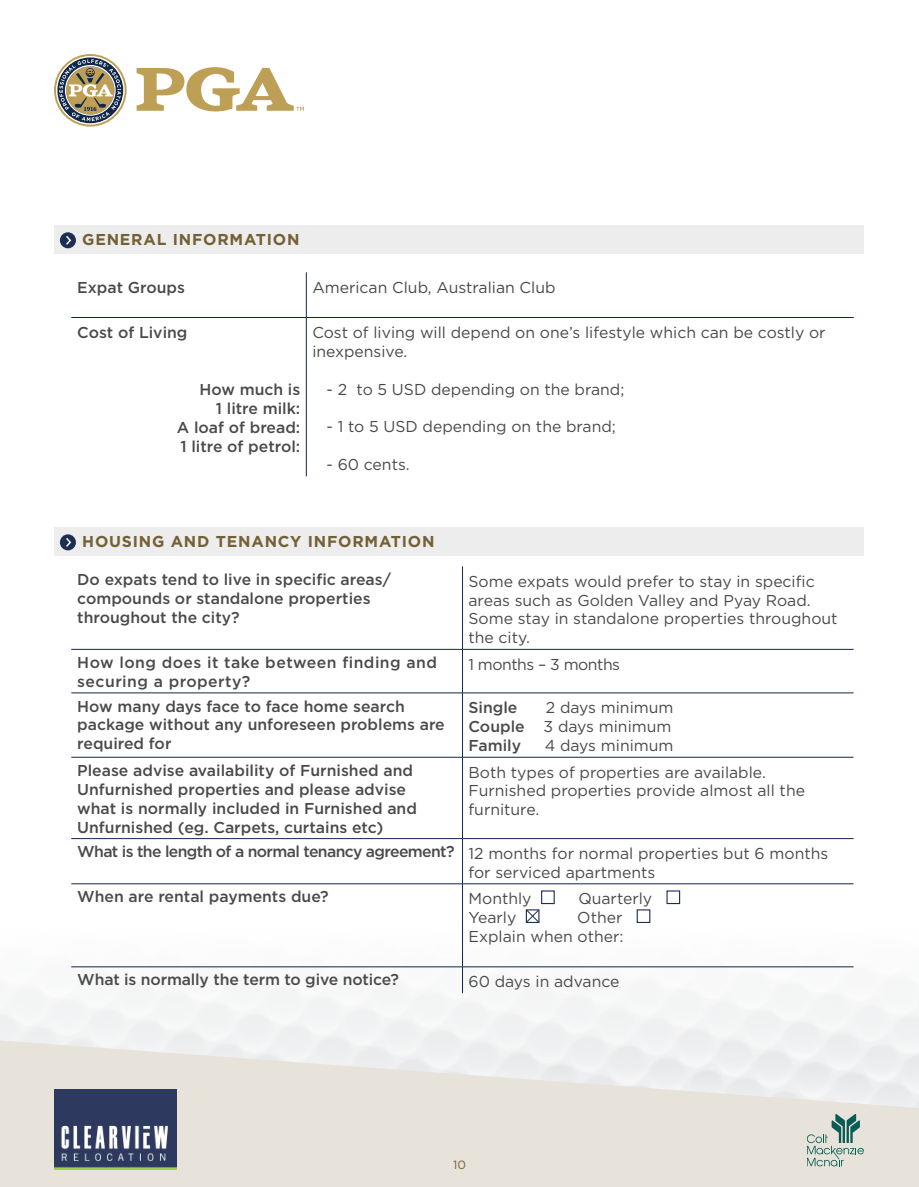
<style>
.page{position:relative;width:919px;height:1187px;background:#fff}
.page>*{position:absolute;margin:0;border:0;box-sizing:border-box;transform-origin:0 0}
.t1{font:15.75px/18.9px "Gotham";color:#4a4a49}
.t2{font:500 15.75px/18.9px "Gotham";color:#4a4a49}
.t3{font:500 15.75px/18.9px "Gotham";letter-spacing:.03em;color:#4a4a49}
.t4{font:700 15.75px "Gotham";letter-spacing:.05em;color:#746035}
.t5{font:15.75px "Gotham";letter-spacing:-.03em;color:#4a4a49}
.t6{font:12px "Gotham";color:#746035}
.s1{font-weight:500}
</style>
<div class="page">
<img style="left:0;top:898px;width:721px;height:141px">
<svg style="left:0;top:1039px;width:918px;height:147px;fill:#e7e2da"></svg>
<svg style="left:807px;top:1113px;width:56px;height:53px"></svg>
<img style="left:54px;top:1088px;width:122px;height:81px">
<svg style="left:54px;top:54px;width:73px;height:73px"></svg>
<svg style="left:56px;top:56px;width:69px;height:69px"></svg>
<svg style="left:137px;top:67px;width:167px;height:45px"></svg>
<div style="left:54px;top:225px;width:809px;height:28px;background:#ededed"></div>
<svg style="left:60px;top:232px;width:16px;height:16px"></svg>
<svg style="left:64px;top:234px;width:8px;height:12px"></svg>
<hr style="left:71px;top:317px;width:235px;height:1px;background:#11274a">
<hr style="left:306px;top:317px;width:547px;height:1px;background:#11274a">
<hr style="left:306px;top:272px;width:1px;height:45px;background:#11274a">
<hr style="left:306px;top:317px;width:1px;height:159px;background:#11274a">
<hr style="left:462px;top:566px;width:1px;height:83px;background:#11274a">
<hr style="left:462px;top:649px;width:391px;height:1px;background:#11274a">
<hr style="left:462px;top:649px;width:1px;height:43px;background:#11274a">
<hr style="left:462px;top:692px;width:391px;height:1px;background:#11274a">
<hr style="left:462px;top:693px;width:1px;height:64px;background:#11274a">
<hr style="left:462px;top:757px;width:1px;height:81px;background:#11274a">
<hr style="left:462px;top:838px;width:391px;height:1px;background:#11274a">
<hr style="left:462px;top:838px;width:1px;height:45px;background:#11274a">
<hr style="left:462px;top:883px;width:391px;height:1px;background:#11274a">
<hr style="left:462px;top:883px;width:1px;height:83px;background:#11274a">
<hr style="left:462px;top:966px;width:391px;height:1px;background:#11274a">
<svg style="left:462px;top:966px;width:1px;height:27px"></svg>
<hr style="left:71px;top:649px;width:391px;height:1px;background:#11274a">
<hr style="left:71px;top:692px;width:391px;height:1px;background:#11274a">
<hr style="left:71px;top:838px;width:391px;height:1px;background:#11274a">
<hr style="left:71px;top:883px;width:391px;height:1px;background:#11274a">
<hr style="left:71px;top:966px;width:391px;height:1px;background:#11274a">
<hr style="left:71px;top:757px;width:391px;height:1px;background:#11274a">
<hr style="left:462px;top:757px;width:391px;height:1px;background:#11274a">
<div style="left:541px;top:890px;width:13px;height:14px;border:1px solid #1c2f53"></div>
<div style="left:666px;top:890px;width:14px;height:14px;border:1px solid #1c2f53"></div>
<svg style="left:525px;top:908px;width:14px;height:15px"></svg>
<div style="left:636px;top:909px;width:14px;height:13px;border:1px solid #1c2f53"></div>
<div style="left:54px;top:527px;width:809px;height:28px;background:#ededed"></div>
<svg style="left:60px;top:534px;width:16px;height:16px"></svg>
<svg style="left:64px;top:536px;width:8px;height:12px"></svg>
<p class="t4" style="left:82px;top:230px;width:219px">GENERAL INFORMATION</p>
<p class="t2" style="left:77px;top:277px;width:109px">Expat Groups</p>
<p class="t1" style="left:312px;top:277px;width:245px">American Club, Australian Club</p>
<p class="t2" style="left:77px;top:322px;width:112px">Cost of Living</p>
<p class="t1" style="left:312px;top:322px;width:514px">Cost of living will depend on one’s lifestyle which can be costly or inexpensive.</p>
<p class="t1" style="left:326px;top:379px;width:299px">- 2 to 5 USD depending on the brand;</p>
<p class="t1" style="left:326px;top:417px;width:291px">- 1 to 5 USD depending on the brand;</p>
<p class="t1" style="left:326px;top:455px;width:85px">- 60 cents.</p>
<p class="t2" style="left:177px;top:379px;width:125px;text-align:right">How much is<br>1 litre milk:<br>A loaf of bread:<br>1 litre of petrol:</p>
<p class="t4" style="left:82px;top:532px;width:354px">HOUSING AND TENANCY INFORMATION</p>
<p class="t2" style="left:77px;top:569px;width:315px">Do expats tend to live in specific areas/ compounds or standalone properties throughout the city?</p>
<p class="t1" style="left:468px;top:571px;width:370px">Some expats would prefer to stay in specific areas such as Golden Valley and Pyay Road.<br>Some stay in standalone properties throughout the city.</p>
<p class="t3" style="left:77px;top:652px;width:361px">How long does it take between finding and securing a property?</p>
<p class="t5" style="left:468px;top:655px;width:153px">1 months – 3 months</p>
<p class="t2" style="left:77px;top:696px;width:369px">How many days face to face home search package without any unforeseen problems are required for</p>
<p class="t2" style="left:468px;top:698px;width:50px">Single</p>
<p class="t1" style="left:468px;top:698px;width:206px;text-indent:77px">2 days minimum<br><span class="s1">Couple</span> 3 days minimum<br><span class="s1">Family</span></p>
<p class="t1" style="left:544px;top:736px;width:130px">4 days minimum</p>
<p class="t2" style="left:77px;top:760px;width:341px">Please advise availability of Furnished and Unfurnished properties and please advise what is normally included in Furnished and Unfurnished (eg. Carpets, curtains etc)</p>
<p class="t1" style="left:468px;top:762px;width:338px">Both types of properties are available.<br>Furnished properties provide almost all the furniture.</p>
<p class="t1" style="left:468px;top:841px;width:361px;line-height:20.5px;text-indent:-391px"><span class="s1">What is the length of a normal tenancy agreement?</span> 12 months for normal properties but 6 months for serviced apartments</p>
<p class="t2" style="left:77px;top:887px;width:253px">When are rental payments due?</p>
<p class="t1" style="left:468px;top:888px;width:65px">Monthly</p>
<p class="t1" style="left:578px;top:888px;width:75px">Quarterly</p>
<p class="t1" style="left:468px;top:907px;width:49px">Yearly</p>
<p class="t1" style="left:468px;top:907px;width:156px;text-align:right">Other<br>Explain when other:</p>
<p class="t2" style="left:77px;top:970px;width:323px">What is normally the term to give notice?</p>
<p class="t1" style="left:468px;top:971px;width:152px">60 days in advance</p>
<p class="t6" style="left:453px;top:1158px;width:14px">10</p>
</div>
